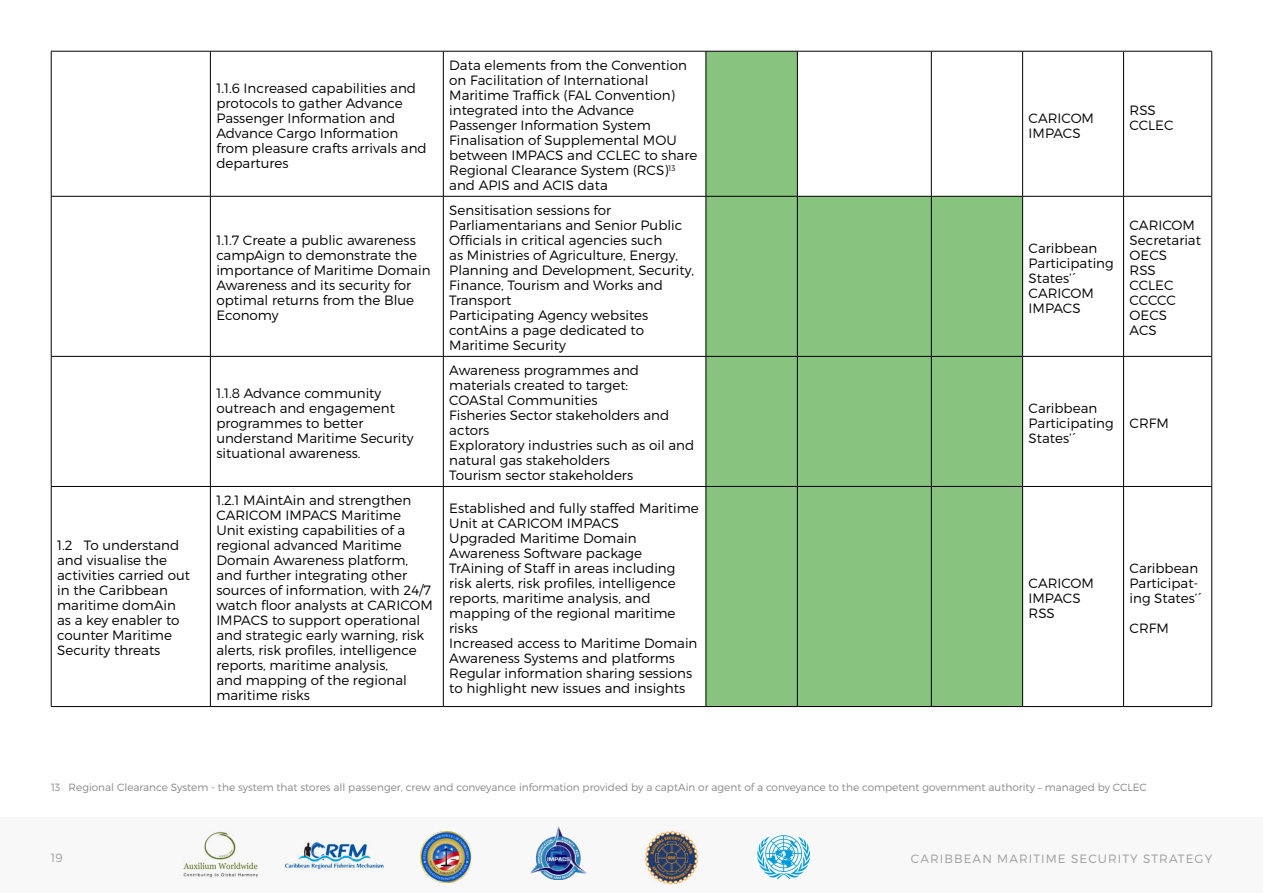
<style>
.page{position:relative;width:1263px;height:893px;background:#fff}
.page>*{position:absolute;margin:0;border:0;box-sizing:border-box;transform-origin:0 0}
.t1{font:300 13.5px/15px "Montserrat";color:#000}
.t2{font:300 12px "Montserrat";letter-spacing:.09em;color:#9d9d9c}
.t3{font:300 10.5px "Montserrat";color:#878787}
.t4{font:300 7.8px "Montserrat";color:#000}
.s1{font-size:13.5px}
</style>
<div class="page">
<div style="left:0;top:817px;width:1263px;height:76px;background:#f8f8f8"></div>
<img style="left:183px;top:831px;width:75px;height:47px">
<img style="left:285px;top:842px;width:99px;height:27px">
<img style="left:531px;top:826px;width:55px;height:53px">
<img style="left:645px;top:831px;width:53px;height:53px">
<img style="left:421px;top:832px;width:51px;height:51px">
<svg style="left:757px;top:835px;width:53px;height:44px"></svg>
<svg style="left:707px;top:52px;width:315px;height:654px;fill:#88c380"></svg>
<hr style="left:51px;top:51px;width:159px;height:1px;background:#000">
<hr style="left:51px;top:51px;width:1px;height:145px;background:#000">
<hr style="left:210px;top:51px;width:233px;height:1px;background:#000">
<hr style="left:210px;top:51px;width:1px;height:145px;background:#000">
<hr style="left:443px;top:51px;width:263px;height:1px;background:#000">
<hr style="left:443px;top:51px;width:1px;height:145px;background:#000">
<hr style="left:706px;top:51px;width:91px;height:1px;background:#000">
<hr style="left:706px;top:51px;width:1px;height:145px;background:#000">
<hr style="left:797px;top:51px;width:134px;height:1px;background:#000">
<hr style="left:797px;top:51px;width:1px;height:145px;background:#000">
<hr style="left:931px;top:51px;width:91px;height:1px;background:#000">
<hr style="left:931px;top:51px;width:1px;height:145px;background:#000">
<hr style="left:1022px;top:51px;width:101px;height:1px;background:#000">
<hr style="left:1022px;top:51px;width:1px;height:145px;background:#000">
<hr style="left:1123px;top:51px;width:89px;height:1px;background:#000">
<hr style="left:1123px;top:51px;width:1px;height:145px;background:#000">
<hr style="left:1211px;top:51px;width:1px;height:145px;background:#000">
<hr style="left:51px;top:196px;width:159px;height:1px;background:#000">
<hr style="left:51px;top:196px;width:1px;height:160px;background:#000">
<hr style="left:210px;top:196px;width:233px;height:1px;background:#000">
<hr style="left:210px;top:196px;width:1px;height:160px;background:#000">
<hr style="left:443px;top:196px;width:263px;height:1px;background:#000">
<hr style="left:443px;top:196px;width:1px;height:160px;background:#000">
<hr style="left:706px;top:196px;width:91px;height:1px;background:#000">
<hr style="left:706px;top:196px;width:1px;height:160px;background:#000">
<hr style="left:797px;top:196px;width:134px;height:1px;background:#000">
<hr style="left:797px;top:196px;width:1px;height:160px;background:#000">
<hr style="left:931px;top:196px;width:91px;height:1px;background:#000">
<hr style="left:931px;top:196px;width:1px;height:160px;background:#000">
<hr style="left:1022px;top:196px;width:101px;height:1px;background:#000">
<hr style="left:1022px;top:196px;width:1px;height:160px;background:#000">
<hr style="left:1123px;top:196px;width:89px;height:1px;background:#000">
<hr style="left:1123px;top:196px;width:1px;height:160px;background:#000">
<hr style="left:1211px;top:196px;width:1px;height:160px;background:#000">
<hr style="left:51px;top:356px;width:159px;height:1px;background:#000">
<hr style="left:51px;top:357px;width:1px;height:129px;background:#000">
<hr style="left:210px;top:356px;width:233px;height:1px;background:#000">
<hr style="left:210px;top:357px;width:1px;height:129px;background:#000">
<hr style="left:443px;top:356px;width:263px;height:1px;background:#000">
<hr style="left:443px;top:357px;width:1px;height:129px;background:#000">
<hr style="left:706px;top:356px;width:91px;height:1px;background:#000">
<hr style="left:706px;top:357px;width:1px;height:129px;background:#000">
<hr style="left:797px;top:356px;width:134px;height:1px;background:#000">
<hr style="left:797px;top:357px;width:1px;height:129px;background:#000">
<hr style="left:931px;top:356px;width:91px;height:1px;background:#000">
<hr style="left:931px;top:357px;width:1px;height:129px;background:#000">
<hr style="left:1022px;top:356px;width:101px;height:1px;background:#000">
<hr style="left:1022px;top:357px;width:1px;height:129px;background:#000">
<hr style="left:1123px;top:356px;width:89px;height:1px;background:#000">
<hr style="left:1123px;top:357px;width:1px;height:129px;background:#000">
<hr style="left:1211px;top:357px;width:1px;height:129px;background:#000">
<hr style="left:51px;top:486px;width:159px;height:1px;background:#000">
<hr style="left:51px;top:487px;width:1px;height:219px;background:#000">
<hr style="left:210px;top:486px;width:233px;height:1px;background:#000">
<hr style="left:210px;top:487px;width:1px;height:219px;background:#000">
<hr style="left:443px;top:486px;width:263px;height:1px;background:#000">
<hr style="left:443px;top:487px;width:1px;height:219px;background:#000">
<hr style="left:706px;top:486px;width:91px;height:1px;background:#000">
<hr style="left:706px;top:487px;width:1px;height:219px;background:#000">
<hr style="left:797px;top:486px;width:134px;height:1px;background:#000">
<hr style="left:797px;top:487px;width:1px;height:219px;background:#000">
<hr style="left:931px;top:486px;width:91px;height:1px;background:#000">
<hr style="left:931px;top:487px;width:1px;height:219px;background:#000">
<hr style="left:1022px;top:486px;width:101px;height:1px;background:#000">
<hr style="left:1022px;top:487px;width:1px;height:219px;background:#000">
<hr style="left:1123px;top:486px;width:89px;height:1px;background:#000">
<hr style="left:1123px;top:487px;width:1px;height:219px;background:#000">
<hr style="left:1211px;top:487px;width:1px;height:219px;background:#000">
<hr style="left:51px;top:706px;width:159px;height:1px;background:#000">
<hr style="left:210px;top:706px;width:233px;height:1px;background:#000">
<hr style="left:443px;top:706px;width:263px;height:1px;background:#000">
<hr style="left:706px;top:706px;width:91px;height:1px;background:#000">
<hr style="left:797px;top:706px;width:134px;height:1px;background:#000">
<hr style="left:931px;top:706px;width:91px;height:1px;background:#000">
<hr style="left:1022px;top:706px;width:101px;height:1px;background:#000">
<hr style="left:1123px;top:706px;width:89px;height:1px;background:#000">
<p class="t1" style="left:84px;top:538px;width:97px">To understand</p>
<p class="t1" style="left:57px;top:538px;width:134px">1.2<br>and visualise the activities carried out in the Caribbean maritime domAin as a key enabler to counter Maritime<br>Security threats</p>
<p class="t1" style="left:216px;top:80px;width:212px">1.1.6 Increased capabilities and protocols to gather Advance<br>Passenger Information and<br>Advance Cargo Information from pleasure crafts arrivals and departures</p>
<p class="t1" style="left:216px;top:233px;width:216px">1.1.7 Create a public awareness campAign to demonstrate the importance of Maritime Domain<br>Awareness and its security for optimal returns from the Blue<br>Economy</p>
<p class="t1" style="left:216px;top:385px;width:199px">1.1.8 Advance community outreach and engagement programmes to better understand Maritime Security situational awareness.</p>
<p class="t1" style="left:449px;top:58px;width:250px">Data elements from the Convention on Facilitation of International Maritime Traffick (FAL Convention( integrated into the Advance Passenger Information System Finalisation of Supplemental MOU between IMPACS and CCLEC to share</p>
<p class="t4" style="left:664px;top:163px;width:13px">1 3<span class="s1">(</span></p>
<p class="t1" style="left:449px;top:163px;width:216px">Regional Clearance System (RCS and APIS and ACIS data</p>
<p class="t1" style="left:449px;top:203px;width:246px">Sensitisation sessions for<br>Parliamentarians and Senior Public<br>Officials in critical agencies such<br>as Ministries of Agriculture, Energy,<br>Planning and Development, Security,<br>Finance, Tourism and Works and<br>Transport<br>Participating Agency websites contAins a page dedicated to<br>Maritime Security</p>
<p class="t1" style="left:449px;top:363px;width:246px">Awareness programmes and materials created to target:<br>COAStal Communities<br>Fisheries Sector stakeholders and actors<br>Exploratory industries such as oil and natural gas stakeholders<br>Tourism sector stakeholders</p>
<p class="t1" style="left:216px;top:493px;width:218px">1.2.1 MAintAin and strengthen<br>CARICOM IMPACS Maritime<br>Unit existing capabilities of a regional advanced Maritime<br>Domain Awareness platform, and further integrating other sources of information, with 24/7 watch floor analysts at CARICOM<br>IMPACS to support operational and strategic early warning, risk alerts, risk profiles, intelligence reports, maritime analysis,<br>and mapping of the regional maritime risks</p>
<p class="t1" style="left:449px;top:500px;width:251px">Established and fully staffed Maritime<br>Unit at CARICOM IMPACS<br>Upgraded Maritime Domain<br>Awareness Software package<br>TrAining of Staff in areas including risk alerts, risk profiles, intelligence reports, maritime analysis, and mapping of the regional maritime risks<br>Increased access to Maritime Domain<br>Awareness Systems and platforms<br>Regular information sharing sessions to highlight new issues and insights</p>
<p class="t1" style="left:1029px;top:110px;width:67px">CARICOM<br>IMPACS</p>
<p class="t1" style="left:1129px;top:103px;width:45px">RSS<br>CCLEC</p>
<p class="t1" style="left:1028px;top:240px;width:87px">Caribbean<br>Participating<br>States ́‘<br>CARICOM<br>IMPACS</p>
<p class="t1" style="left:1129px;top:218px;width:73px">CARICOM<br>Secretariat<br>OECS<br>RSS<br>CCLEC<br>CCCCC<br>OECS<br>ACS</p>
<p class="t1" style="left:1028px;top:400px;width:87px">Caribbean<br>Participating<br>States ́‘</p>
<p class="t1" style="left:1129px;top:415px;width:41px">CRFM</p>
<p class="t1" style="left:1028px;top:575px;width:67px">CARICOM<br>IMPACS<br>RSS</p>
<p class="t1" style="left:1129px;top:560px;width:70px">Caribbean</p>
<p class="t1" style="left:1129px;top:590px;width:74px">ing States ́‘</p>
<p class="t1" style="left:1129px;top:575px;width:70px">Participat-</p>
<p class="t1" style="left:1129px;top:620px;width:41px">CRFM</p>
<p class="t3" style="left:51px;top:781px;width:11px">13</p>
<p class="t3" style="left:69px;top:781px;width:1080px">Regional Clearance System - the system that stores all passenger, crew and conveyance information provided by a captAin or agent of a conveyance to the competent government authority – managed by CCLEC</p>
<p class="t2" style="left:51px;top:851px;width:13px">19</p>
<p class="t2" style="left:911px;top:851px;width:303px">CARIBBEAN MARITIME SECURITY STRATEGY</p>
</div>
